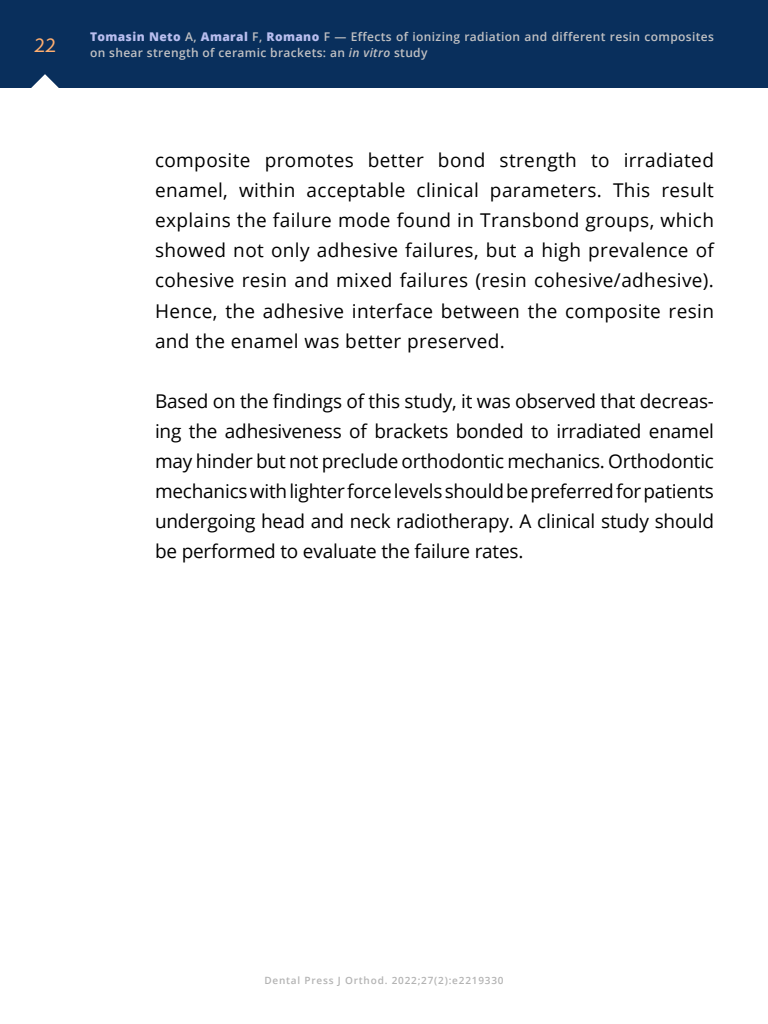
<style>
.page{position:relative;width:768px;height:1024px;background:#fff}
.page>*{position:absolute;margin:0;border:0;box-sizing:border-box;transform-origin:0 0}
.t1{font:19px/30.1px "Open Sans";letter-spacing:.005em;color:#000;text-align:justify}
.t2{font:500 18px "Semplicita Pro";color:#ffae6f}
.t3{font:600 12px "Open Sans";letter-spacing:.03em;color:#c1c1c3}
.t4{font:600 10px "Open Sans";letter-spacing:.08em;color:#b3b3b3}
.s1{font-weight:800;color:#b9beef}
.s2{font-style:italic}
</style>
<div class="page">
<div style="left:0;top:0;width:768px;height:88px;background:#092f5c"></div>
<svg style="left:31px;top:74px;width:28px;height:14px"></svg>
<p class="t2" style="left:34px;top:33px;width:23px">22</p>
<p class="t3" style="left:90px;top:29px;width:626px"><span class="s1">Tomasin Neto</span> A, <span class="s1">Amaral</span> F, <span class="s1">Romano</span> F — Effects of ionizing radiation and different resin composites</p>
<p class="t3" style="left:90px;top:45px;width:339px">on shear strength of ceramic brackets: an <span class="s2">in vitro</span> study</p>
<p class="t1" style="left:155px;top:145px;width:561px">composite promotes better bond strength to irradiated enamel, within acceptable clinical parameters. This result explains the failure mode found in Transbond groups, which showed not only adhesive failures, but a high prevalence of cohesive resin and mixed failures (resin cohesive/adhesive).<br>Hence, the adhesive interface between the composite resin and the enamel was better preserved.</p>
<p class="t1" style="left:155px;top:385px;width:561px">Based on the findings of this study, it was observed that decreas&shy;ing the adhesiveness of brackets bonded to irradiated enamel may hinder but not preclude orthodontic mechanics. Orthodontic mechanics with lighter force levels should be preferred for patients undergoing head and neck radiotherapy. A clinical study should be performed to evaluate the failure rates.</p>
<p class="t4" style="left:264px;top:974px;width:241px">Dental Press J Orthod. 2022;27(2):e2219330</p>
</div>
